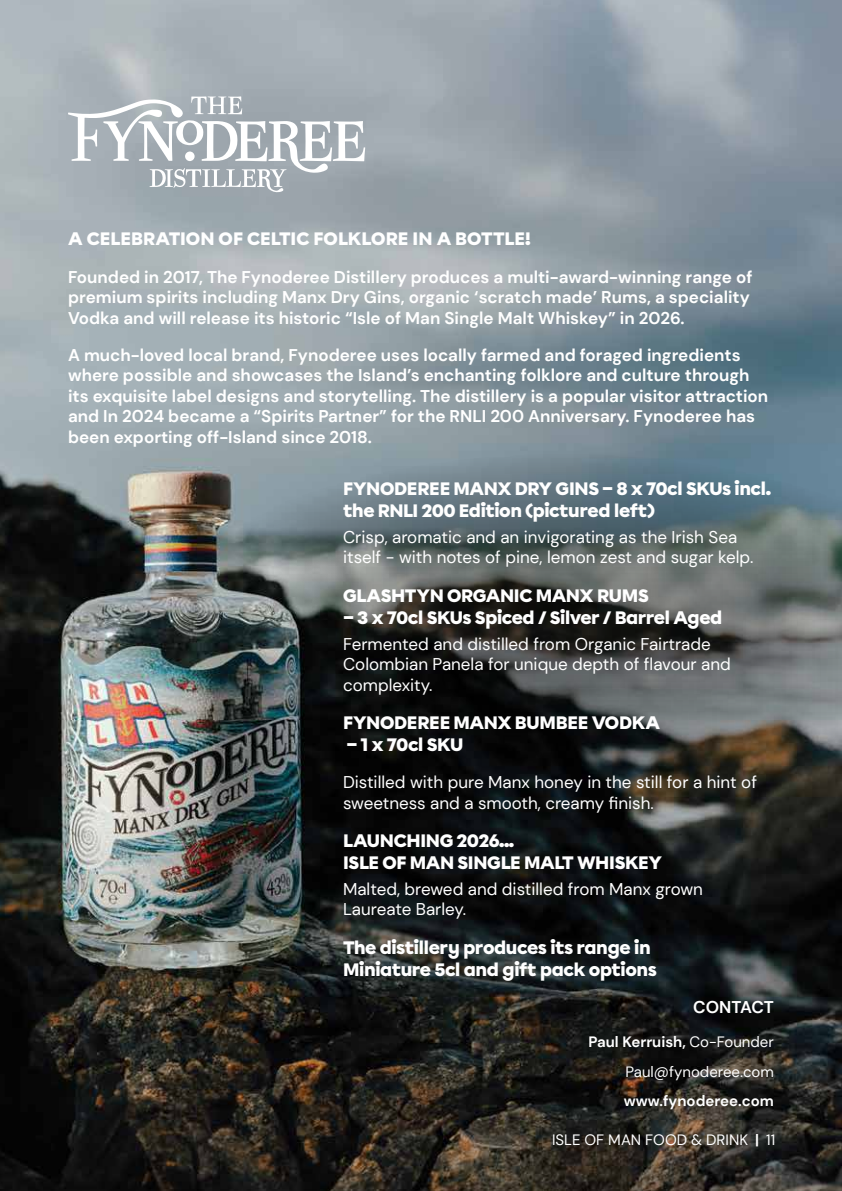
<style>
.page{position:relative;width:842px;height:1191px;background:#fff}
.page>*{position:absolute;margin:0;border:0;box-sizing:border-box;transform-origin:0 0}
.t1{font:900 18px/21.6px "Chromatica";letter-spacing:-.025em;color:#fff}
.t2{font:900 18px "Chromatica";color:#fff}
.t3{font:700 17px/20.4px "DM Sans";color:#fff}
.t4{font:17px/20.4px "DM Sans";color:#fff}
.t5{font:15px/29.4px "DM Sans";color:#fff;text-align:right}
.t6{font:700 15px "DM Sans";color:#fff}
.s1{font-weight:700}
</style>
<div class="page">
<img style="left:0;top:0;width:842px;height:1191px">
<svg style="left:68px;top:96px;width:297px;height:97px"></svg>
<img style="left:160px;top:453px;width:682px;height:345px">
<p class="t2" style="left:68px;top:226px;width:464px">A CELEBRATION OF CELTIC FOLKLORE IN A BOTTLE!</p>
<p class="t3" style="left:68px;top:267px;width:686px">Founded in 2017, The Fynoderee Distillery produces a multi-award-winning range of premium spirits including Manx Dry Gins, organic ‘scratch made’ Rums, a speciality<br>Vodka and will release its historic “Isle of Man Single Malt Whiskey” in 2026.</p>
<p class="t3" style="left:68px;top:345px;width:702px">A much-loved local brand, Fynoderee uses locally farmed and foraged ingredients where possible and showcases the Island’s enchanting folklore and culture through its exquisite label designs and storytelling. The distillery is a popular visitor attraction and In 2024 became a “Spirits Partner” for the RNLI 200 Anniversary. Fynoderee has been exporting off-Island since 2018.</p>
<p class="t1" style="left:343px;top:478px;width:430px">FYNODEREE MANX DRY GINS – 8 x 70cl SKUs incl. the RNLI 200 Edition (pictured left)</p>
<p class="t4" style="left:343px;top:527px;width:412px">Crisp, aromatic and an invigorating as the Irish Sea itself - with notes of pine, lemon zest and sugar kelp.</p>
<p class="t1" style="left:343px;top:585px;width:307px">GLASHTYN ORGANIC MANX RUMS</p>
<p class="t1" style="left:343px;top:606px;width:381px">– 3 x 70cl SKUs Spiced / Silver / Barrel Aged</p>
<p class="t4" style="left:343px;top:633px;width:389px">Fermented and distilled from Organic Fairtrade<br>Colombian Panela for unique depth of flavour and complexity.</p>
<p class="t1" style="left:343px;top:712px;width:318px">FYNODEREE MANX BUMBEE VODKA</p>
<p class="t1" style="left:346px;top:734px;width:118px">– 1 x 70cl SKU</p>
<p class="t4" style="left:343px;top:772px;width:415px">Distilled with pure Manx honey in the still for a hint of sweetness and a smooth, creamy finish.</p>
<p class="t1" style="left:343px;top:830px;width:320px">LAUNCHING 2026...<br>ISLE OF MAN SINGLE MALT WHISKEY</p>
<p class="t4" style="left:343px;top:878px;width:361px">Malted, brewed and distilled from Manx grown<br>Laureate Barley.</p>
<p class="t1" style="left:343px;top:937px;width:315px">The distillery produces its range in<br>Miniature 5cl and gift pack options</p>
<p class="t3" style="left:693px;top:997px;width:82px">CONTACT</p>
<p class="t5" style="left:588px;top:1027px;width:187px"><span class="s1">Paul Kerruish,</span> Co-Founder<br>Paul@fynoderee.com</p>
<p class="t6" style="left:624px;top:1091px;width:152px">www.fynoderee.com</p>
<p class="t5" style="left:552px;top:1124px;width:225px">ISLE OF MAN FOOD &amp; DRINK <span class="s1">|</span> 11</p>
</div>
